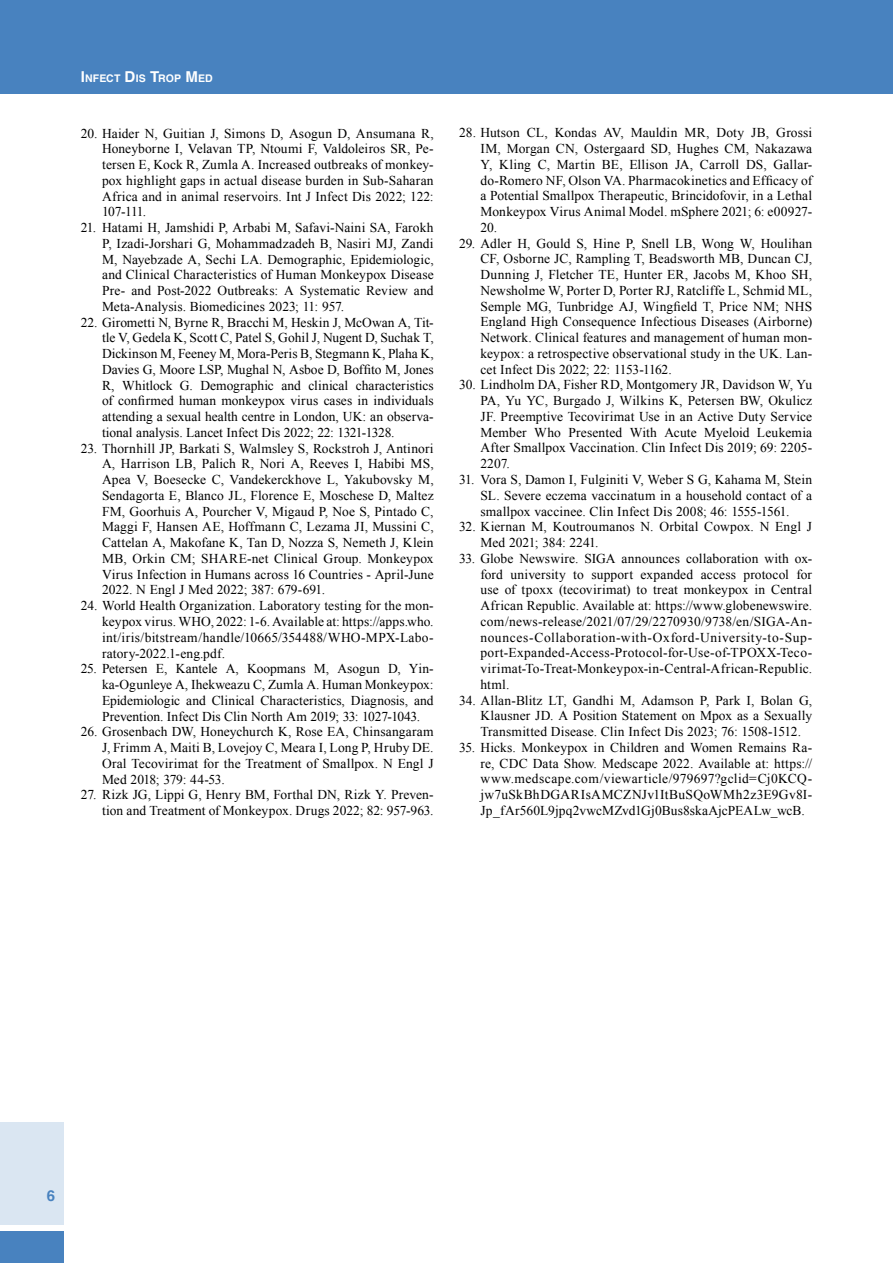
<style>
.page{position:relative;width:893px;height:1263px;background:#fff}
.page>*{position:absolute;margin:0;border:0;box-sizing:border-box;transform-origin:0 0}
.t1{font:700 15px "Helvetica";color:#4882bf}
.t2{font:13.5px/15.8px "Times New Roman";letter-spacing:.005em;color:#000;text-align:justify}
.t3{font:700 10.5px "Helvetica";letter-spacing:.005em;color:#fff}
.s1{font-size:15px}
</style>
<div class="page">
<div style="left:0;top:0;width:893px;height:94px;background:#4882bf"></div>
<div style="left:0;top:1123px;width:64px;height:102px;background:#dae6f2"></div>
<div style="left:0;top:1231px;width:64px;height:32px;background:#4882bf"></div>
<p class="t3" style="left:81px;top:72px;width:132px"><span class="s1">I</span>NFECT <span class="s1">D</span>IS <span class="s1">T</span>ROP <span class="s1">M</span>ED</p>
<p class="t2" style="left:102px;top:125px;width:333px;text-indent:-21px">20. Haider N, Guitian J, Simons D, Asogun D, Ansumana R, Honeyborne I, Velavan TP, Ntoumi F, Valdoleiros SR, Pe&shy;tersen E, Kock R, Zumla A. Increased outbreaks of monkey&shy;pox highlight gaps in actual disease burden in Sub-Saharan Africa and in animal reservoirs. Int J Infect Dis 2022; 122:<br>107-111.</p>
<p class="t2" style="left:102px;top:219px;width:333px;text-indent:-21px">21. Hatami H, Jamshidi P, Arbabi M, Safavi-Naini SA, Farokh P, Izadi-Jorshari G, Mohammadzadeh B, Nasiri MJ, Zandi M, Nayebzade A, Sechi LA. Demographic, Epidemiologic, and Clinical Characteristics of Human Monkeypox Disease Pre- and Post-2022 Outbreaks: A Systematic Review and Meta-Analysis. Biomedicines 2023; 11: 957.</p>
<p class="t2" style="left:102px;top:314px;width:333px;text-indent:-21px">22. Girometti N, Byrne R, Bracchi M, Heskin J, McOwan A, Tit&shy;tle V, Gedela K, Scott C, Patel S, Gohil J, Nugent D, Suchak T, Dickinson M, Feeney M, Mora-Peris B, Stegmann K, Plaha K, Davies G, Moore LSP, Mughal N, Asboe D, Boffito M, Jones R, Whitlock G. Demographic and clinical characteristics of confirmed human monkeypox virus cases in individuals attending a sexual health centre in London, UK: an observa&shy;tional analysis. Lancet Infect Dis 2022; 22: 1321-1328.</p>
<p class="t2" style="left:102px;top:440px;width:333px;text-indent:-21px">23. Thornhill JP, Barkati S, Walmsley S, Rockstroh J, Antinori A, Harrison LB, Palich R, Nori A, Reeves I, Habibi MS, Apea V, Boesecke C, Vandekerckhove L, Yakubovsky M, Sendagorta E, Blanco JL, Florence E, Moschese D, Maltez FM, Goorhuis A, Pourcher V, Migaud P, Noe S, Pintado C, Maggi F, Hansen AE, Hoffmann C, Lezama JI, Mussini C, Cattelan A, Makofane K, Tan D, Nozza S, Nemeth J, Klein MB, Orkin CM; SHARE-net Clinical Group. Monkeypox Virus Infection in Humans across 16 Countries - April-June 2022. N Engl J Med 2022; 387: 679-691.</p>
<p class="t2" style="left:102px;top:598px;width:333px;text-indent:-21px">24. World Health Organization. Laboratory testing for the mon&shy;keypox virus. WHO, 2022: 1-6. Available at: https://apps.who. int/iris/bitstream/handle/10665/354488/WHO-MPX-Labo&shy;ratory-2022.1-eng.pdf.</p>
<p class="t2" style="left:102px;top:661px;width:333px;text-indent:-21px">25. Petersen E, Kantele A, Koopmans M, Asogun D, Yin&shy;ka-Ogunleye A, Ihekweazu C, Zumla A. Human Monkeypox:<br>Epidemiologic and Clinical Characteristics, Diagnosis, and Prevention. Infect Dis Clin North Am 2019; 33: 1027-1043.</p>
<p class="t2" style="left:102px;top:724px;width:333px;text-indent:-21px">26. Grosenbach DW, Honeychurch K, Rose EA, Chinsangaram J, Frimm A, Maiti B, Lovejoy C, Meara I, Long P, Hruby DE.<br>Oral Tecovirimat for the Treatment of Smallpox. N Engl J Med 2018; 379: 44-53.</p>
<p class="t2" style="left:81px;top:787px;width:354px;text-align:right">27. Rizk JG, Lippi G, Henry BM, Forthal DN, Rizk Y. Preven&shy;tion and Treatment of Monkeypox. Drugs 2022; 82: 957-963.</p>
<p class="t2" style="left:480px;top:125px;width:333px;text-indent:-21px">28. Hutson CL, Kondas AV, Mauldin MR, Doty JB, Grossi IM, Morgan CN, Ostergaard SD, Hughes CM, Nakazawa Y, Kling C, Martin BE, Ellison JA, Carroll DS, Gallar&shy;do-Romero NF, Olson VA. Pharmacokinetics and Efficacy of a Potential Smallpox Therapeutic, Brincidofovir, in a Lethal Monkeypox Virus Animal Model. mSphere 2021; 6: e00927- 20.</p>
<p class="t2" style="left:480px;top:235px;width:333px;text-indent:-21px">29. Adler H, Gould S, Hine P, Snell LB, Wong W, Houlihan CF, Osborne JC, Rampling T, Beadsworth MB, Duncan CJ, Dunning J, Fletcher TE, Hunter ER, Jacobs M, Khoo SH, Newsholme W, Porter D, Porter RJ, Ratcliffe L, Schmid ML, Semple MG, Tunbridge AJ, Wingfield T, Price NM; NHS England High Consequence Infectious Diseases (Airborne)<br>Network. Clinical features and management of human mon&shy;keypox: a retrospective observational study in the UK. Lan&shy;cet Infect Dis 2022; 22: 1153-1162.</p>
<p class="t2" style="left:480px;top:377px;width:333px;text-indent:-21px">30. Lindholm DA, Fisher RD, Montgomery JR, Davidson W, Yu PA, Yu YC, Burgado J, Wilkins K, Petersen BW, Okulicz JF. Preemptive Tecovirimat Use in an Active Duty Service Member Who Presented With Acute Myeloid Leukemia After Smallpox Vaccination. Clin Infect Dis 2019; 69: 2205- 2207.</p>
<p class="t2" style="left:480px;top:471px;width:333px;text-indent:-21px">31. Vora S, Damon I, Fulginiti V, Weber S G, Kahama M, Stein SL. Severe eczema vaccinatum in a household contact of a smallpox vaccinee. Clin Infect Dis 2008; 46: 1555-1561.</p>
<p class="t2" style="left:480px;top:519px;width:333px;text-indent:-21px">32. Kiernan M, Koutroumanos N. Orbital Cowpox. N Engl J<br>Med 2021; 384: 2241.</p>
<p class="t2" style="left:480px;top:550px;width:333px;text-indent:-21px">33. Globe Newswire. SIGA announces collaboration with ox&shy;ford university to support expanded access protocol for use of tpoxx (tecovirimat) to treat monkeypox in Central African Republic. Available at: https://www.globenewswire. com/news-release/2021/07/29/2270930/9738/en/SIGA-An&shy;nounces-Collaboration-with-Oxford-University-to-Sup&shy;port-Expanded-Access-Protocol-for-Use-of-TPOXX-Teco&shy;virimat-To-Treat-Monkeypox-in-Central-African-Republic. html.</p>
<p class="t2" style="left:480px;top:692px;width:333px;text-indent:-21px">34. Allan-Blitz LT, Gandhi M, Adamson P, Park I, Bolan G, Klausner JD. A Position Statement on Mpox as a Sexually Transmitted Disease. Clin Infect Dis 2023; 76: 1508-1512.</p>
<p class="t2" style="left:480px;top:739px;width:333px;text-indent:-21px">35. Hicks. Monkeypox in Children and Women Remains Ra&shy;re, CDC Data Show. Medscape 2022. Available at: https:// www.medscape.com/viewarticle/979697?gclid=Cj0KCQ&shy;jw7uSkBhDGARIsAMCZNJv1ItBuSQoWMh2z3E9Gv8I-Jp_fAr560L9jpq2vwcMZvd1Gj0Bus8skaAjcPEALw_wcB.</p>
<p class="t1" style="left:47px;top:1187px;width:10px">6</p>
</div>
